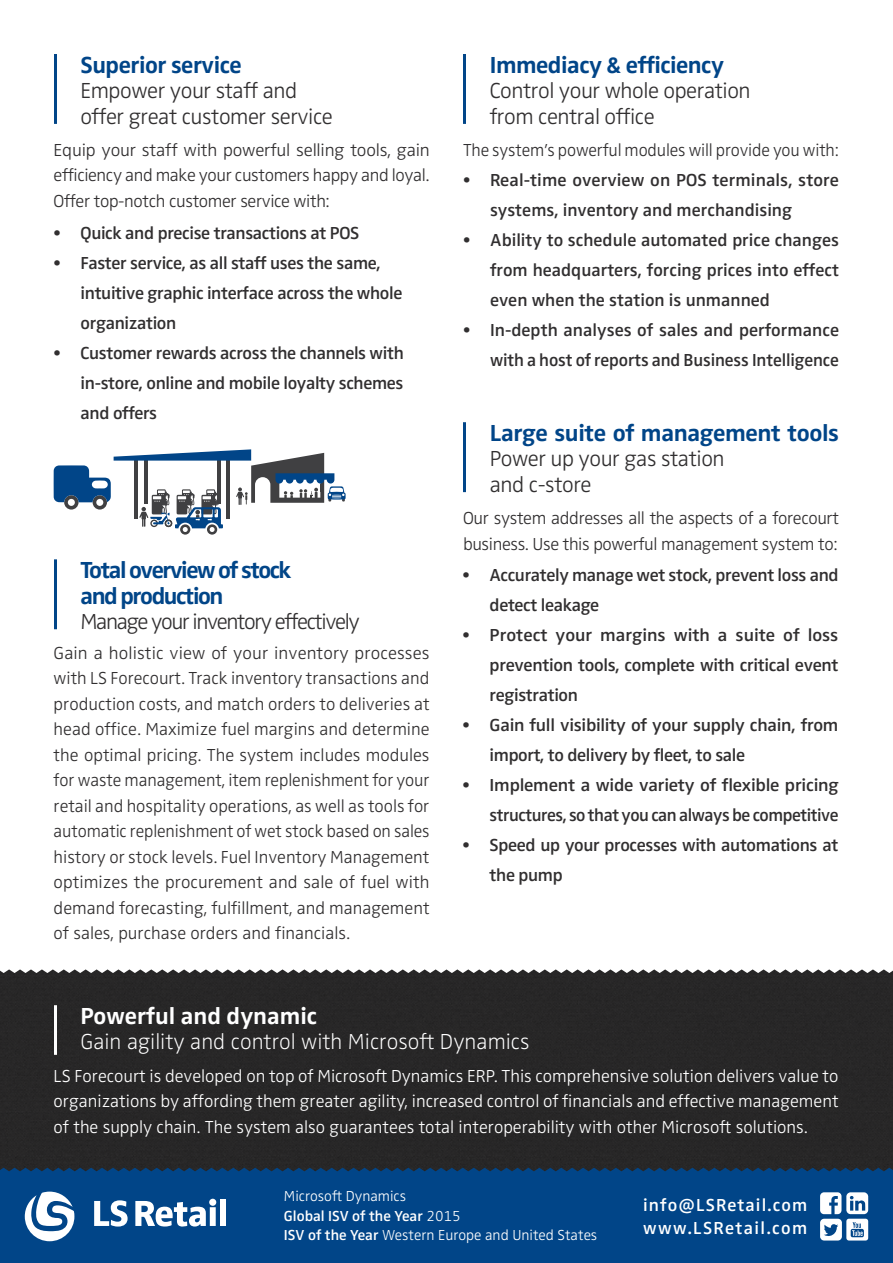
<style>
.page{position:relative;width:893px;height:1263px;background:#fff}
.page>*{position:absolute;margin:0;border:0;box-sizing:border-box;transform-origin:0 0}
.t1{font:700 24px "Zwo Pro";letter-spacing:-.02em;color:#014588}
.t2{font:700 24px "Zwo Pro";letter-spacing:-.06em;color:#014588}
.t3{font:700 24px "Zwo Pro";color:#fff}
.t4{font:300 22.5px "Zwo Pro";letter-spacing:-.02em;color:#312f30}
.t5{font:300 expanded 22.5px "Zwo Pro";color:#fff}
.t6{font:300 22.5px "Zwo Pro";letter-spacing:-.06em;color:#312f30}
.t7{font:300 18px/25.5px "Zwo Pro";letter-spacing:-.02em;color:#312f30;text-align:justify}
.t8{font:600 18px/30px "Zwo Pro";letter-spacing:-.02em;color:#312f30}
.t9{font:300 18px/25.5px "Zwo Pro";color:#fff;text-align:justify}
.t10{font:600 18px/30px "Zwo Pro";color:#312f30}
.t11{font:600 18px "Zwo Pro";letter-spacing:.06em;color:#fff}
.t12{font:300 15px "Zwo Pro";color:#fff}
.t13{font:600 15px "Zwo Pro";color:#fff}
.s1{font-weight:300}
.s2{font-weight:600}
</style>
<div class="page">
<div style="left:0;top:973px;width:893px;height:195px;background:#282727"></div>
<svg style="left:0;top:969px;width:893px;height:4px"></svg>
<svg style="left:54px;top:449px;width:292px;height:86px"></svg>
<hr style="left:54px;top:559px;width:3px;height:70px;background:#014588">
<hr style="left:54px;top:54px;width:3px;height:70px;background:#014588">
<hr style="left:54px;top:1005px;width:3px;height:50px;background:#fff">
<hr style="left:463px;top:54px;width:3px;height:70px;background:#014588">
<hr style="left:463px;top:422px;width:3px;height:70px;background:#014588">
<div style="left:0;top:1168px;width:893px;height:95px;background:#014588"></div>
<svg style="left:25px;top:1191px;width:49px;height:50px"></svg>
<svg style="left:94px;top:1200px;width:34px;height:26px"></svg>
<svg style="left:135px;top:1199px;width:81px;height:27px"></svg>
<div style="left:220px;top:1199px;width:6px;height:27px;background:#fff"></div>
<svg style="left:820px;top:1192px;width:48px;height:48px"></svg>
<p class="t1" style="left:80px;top:46px;width:163px">Superior service</p>
<p class="t4" style="left:80px;top:74px;width:218px">Empower your staff and</p>
<p class="t4" style="left:80px;top:99px;width:254px">offer great customer service</p>
<p class="t7" style="left:54px;top:136px;width:378px">Equip your staff with powerful selling tools, gain efficiency and make your customers happy and loyal.<br>Offer top-notch customer service with:</p>
<p class="t8" style="left:54px;top:217px;width:307px">• Quick and precise transactions at POS</p>
<p class="t8" style="left:81px;top:247px;width:323px;text-indent:-27px">• Faster service, as all staff uses the same, intuitive graphic interface across the whole organization</p>
<p class="t8" style="left:81px;top:337px;width:325px;text-align:justify;text-indent:-27px">• Customer rewards across the channels with in-store, online and mobile loyalty schemes and offers</p>
<p class="t2" style="left:80px;top:552px;width:213px">Total overview of stock</p>
<p class="t2" style="left:80px;top:577px;width:145px">and production</p>
<p class="t6" style="left:80px;top:605px;width:281px">Manage your inventory effectively</p>
<p class="t7" style="left:54px;top:639px;width:378px">Gain a holistic view of your inventory processes with LS Forecourt. Track inventory transactions and production costs, and match orders to deliveries at head office. Maximize fuel margins and determine the optimal pricing. The system includes modules for waste management, item replenishment for your retail and hospitality operations, as well as tools for automatic replenishment of wet stock based on sales history or stock levels. Fuel Inventory Management optimizes the procurement and sale of fuel with demand forecasting, fulfillment, and management of sales, purchase orders and financials.</p>
<p class="t1" style="left:490px;top:46px;width:236px">Immediacy &amp; efficiency</p>
<p class="t4" style="left:490px;top:74px;width:262px">Control your whole operation</p>
<p class="t4" style="left:490px;top:99px;width:166px">from central office</p>
<p class="t7" style="left:463px;top:136px;width:377px">The system’s powerful modules will provide you with:</p>
<p class="t10" style="left:490px;top:163px;width:351px;text-indent:-27px">• Real-time overview on POS terminals, store systems, inventory and merchandising</p>
<p class="t8" style="left:490px;top:223px;width:350px;text-align:justify;text-indent:-27px">• Ability to schedule automated price changes from headquarters, forcing prices into effect even when the station is unmanned</p>
<p class="t8" style="left:463px;top:313px;width:378px;text-align:right">• In-depth analyses of sales and performance with a host of reports and Business Intelligence</p>
<p class="t1" style="left:490px;top:414px;width:351px">Large suite of management tools</p>
<p class="t4" style="left:490px;top:442px;width:236px">Power up your gas station</p>
<p class="t4" style="left:490px;top:467px;width:103px">and c-store</p>
<p class="t7" style="left:463px;top:504px;width:377px">Our system addresses all the aspects of a forecourt business. Use this powerful management system to:</p>
<p class="t8" style="left:490px;top:559px;width:351px;text-indent:-27px">• Accurately manage wet stock, prevent loss and detect leakage</p>
<p class="t8" style="left:490px;top:619px;width:351px;text-align:justify;text-indent:-27px">• Protect your margins with a suite of loss prevention tools, complete with critical event registration</p>
<p class="t8" style="left:490px;top:709px;width:350px;text-indent:-27px">• Gain full visibility of your supply chain, from import, to delivery by fleet, to sale</p>
<p class="t8" style="left:463px;top:769px;width:378px;text-align:right">• Implement a wide variety of flexible pricing structures, so that you can always be competitive</p>
<p class="t8" style="left:490px;top:829px;width:350px;text-indent:-27px">• Speed up your processes with automations at the pump</p>
<p class="t3" style="left:80px;top:997px;width:238px">Powerful and dynamic</p>
<p class="t5" style="left:80px;top:1025px;width:451px">Gain agility and control with Microsoft Dynamics</p>
<p class="t9" style="left:54px;top:1062px;width:786px">LS Forecourt is developed on top of Microsoft Dynamics ERP. This comprehensive solution delivers value to organizations by affording them greater agility, increased control of financials and effective management of the supply chain. The system also guarantees total interoperability with other Microsoft solutions.</p>
<p class="t12" style="left:284px;top:1185px;width:124px">Microsoft Dynamics</p>
<p class="t13" style="left:284px;top:1204px;width:179px">Global ISV of the Year <span class="s1">2015</span></p>
<p class="t12" style="left:284px;top:1224px;width:315px"><span class="s2">ISV of the Year</span> Western Europe and United States</p>
<p class="t11" style="left:643px;top:1192px;width:166px">info@LSRetail.com</p>
<p class="t11" style="left:643px;top:1214px;width:166px">www.LSRetail.com</p>
</div>
